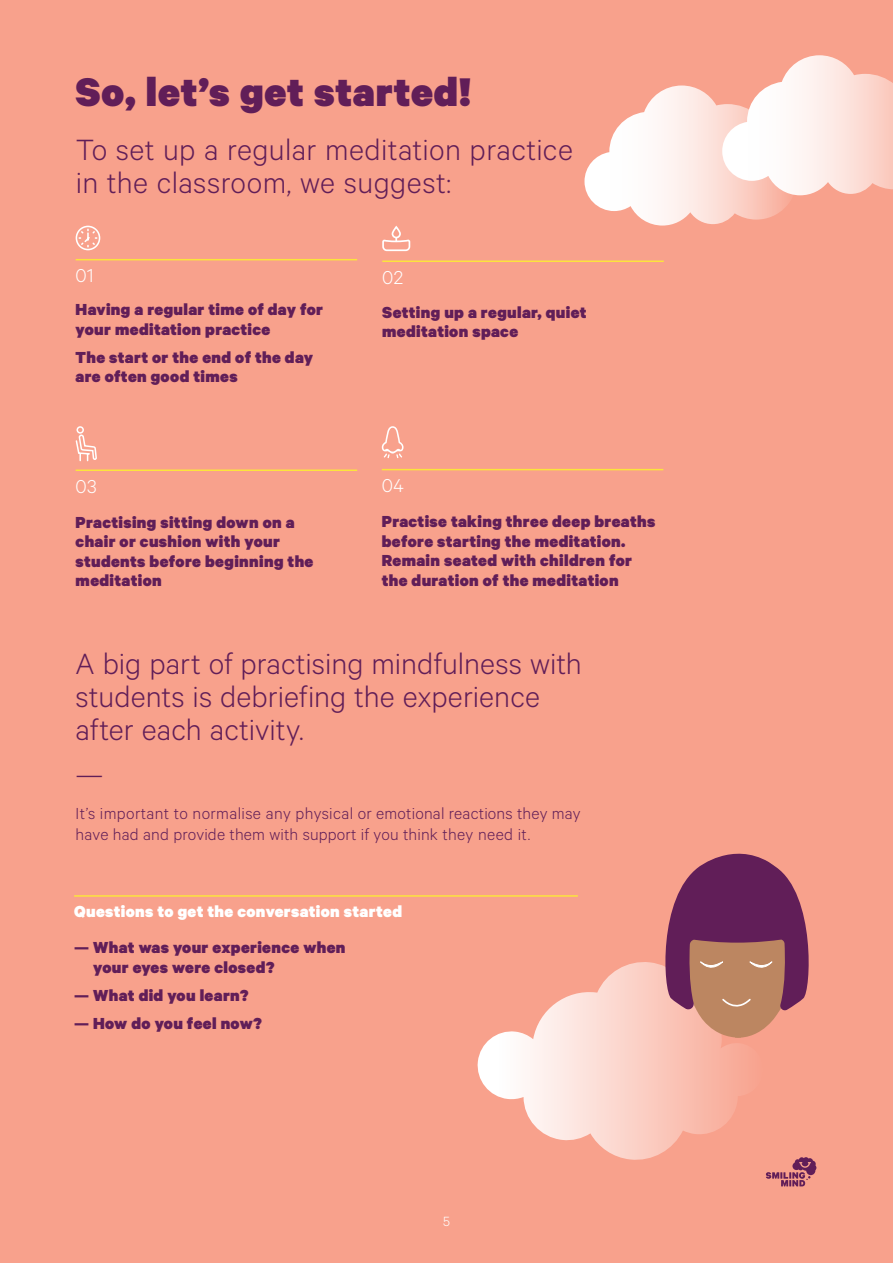
<style>
.page{position:relative;width:893px;height:1263px;background:#f8a18c}
.page>*{position:absolute;margin:0;border:0;box-sizing:border-box;transform-origin:0 0}
.t1{font:900 45px "Calibre";letter-spacing:.015em;color:#611e58}
.t2{font:300 33px/33px "Calibre";letter-spacing:.005em;color:#611e58}
.t3{font:300 21px "Calibre";letter-spacing:.02em;color:#fff}
.t4{font:900 18px/19.5px "Calibre";letter-spacing:.02em;color:#611e58}
.t5{font:300 18px/21px "Calibre";letter-spacing:.01em;color:#611e58}
.t6{font:900 18px "Calibre";letter-spacing:.02em;color:#fff}
.t7{font:300 15px "Calibre";color:#fff}
</style>
<div class="page">
<svg style="left:766px;top:1157px;width:50px;height:29px"></svg>
<hr style="left:76px;top:259px;width:281px;height:1px;background:#fce43c">
<svg style="left:75px;top:225px;width:26px;height:26px"></svg>
<hr style="left:382px;top:260px;width:282px;height:2px;background:#fce43c">
<svg style="left:382px;top:227px;width:29px;height:25px"></svg>
<hr style="left:76px;top:469px;width:281px;height:2px;background:#fce43c">
<svg style="left:75px;top:426px;width:22px;height:36px"></svg>
<hr style="left:382px;top:469px;width:281px;height:1px;background:#fce43c">
<svg style="left:382px;top:426px;width:21px;height:32px"></svg>
<svg style="left:584px;top:55px;width:309px;height:171px"></svg>
<hr style="left:74px;top:895px;width:504px;height:2px;background:#fce43c">
<svg style="left:477px;top:962px;width:264px;height:198px"></svg>
<svg style="left:657px;top:853px;width:152px;height:186px"></svg>
<h1 class="t1" style="left:76px;top:76px;width:397px">So, let’s get started!</h1>
<h2 class="t2" style="left:76px;top:135px;width:499px">To set up a regular meditation practice in the classroom, we suggest:</h2>
<p class="t3" style="left:76px;top:268px;width:20px">01</p>
<p class="t4" style="left:76px;top:301px;width:249px">Having a regular time of day for your meditation practice</p>
<p class="t4" style="left:76px;top:348px;width:239px">The start or the end of the day are often good times</p>
<p class="t3" style="left:76px;top:479px;width:23px">03</p>
<p class="t4" style="left:76px;top:514px;width:239px">Practising sitting down on a chair or cushion with your students before beginning the meditation</p>
<p class="t3" style="left:382px;top:270px;width:22px">02</p>
<p class="t4" style="left:382px;top:304px;width:206px">Setting up a regular, quiet meditation space</p>
<p class="t3" style="left:382px;top:478px;width:24px">04</p>
<p class="t4" style="left:382px;top:513px;width:275px">Practise taking three deep breaths before starting the meditation.<br>Remain seated with children for the duration of the meditation</p>
<h2 class="t2" style="left:76px;top:649px;width:508px">A big part of practising mindfulness with students is debriefing the experience after each activity.</h2>
<h2 class="t2" style="left:76px;top:761px;width:29px">—</h2>
<p class="t5" style="left:76px;top:804px;width:506px">It’s important to normalise any physical or emotional reactions they may have had and provide them with support if you think they need it.</p>
<p class="t6" style="left:74px;top:904px;width:329px">Questions to get the conversation started</p>
<p class="t4" style="left:93px;top:939px;width:254px;text-indent:-19px">— What was your experience when your eyes were closed?</p>
<p class="t4" style="left:74px;top:986px;width:176px">— What did you learn?</p>
<p class="t4" style="left:74px;top:1014px;width:190px">— How do you feel now?</p>
<p class="t7" style="left:443px;top:1216px;width:8px">5</p>
</div>
